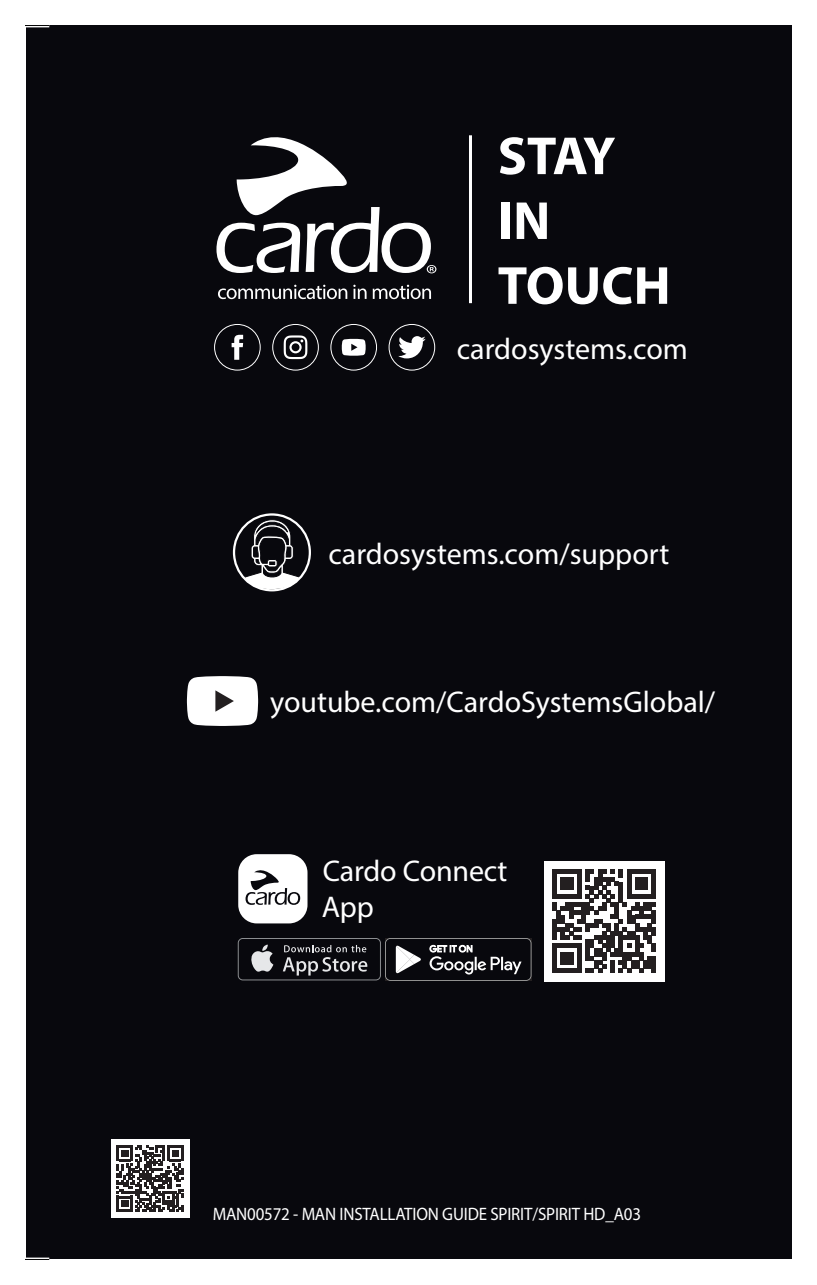
<style>
.page{position:relative;width:817px;height:1285px;background:#fff}
.page>*{position:absolute;margin:0;border:0;box-sizing:border-box;transform-origin:0 0}
.t1{font:700 54px/64.8px "Myriad Pro";color:#fff}
.t2{font:30px/36px "Myriad Pro";color:#fff}
.t3{font:18px "Myriad Pro";letter-spacing:-.01em;color:#fff;scale:.94 1}
</style>
<div class="page">
<div style="left:26px;top:26px;width:765px;height:1233px;background:#08080d"></div>
<svg style="left:187px;top:676px;width:71px;height:49px;background:#e6e5e6"></svg>
<div style="left:111px;top:1138px;width:78px;height:79px;background:#fff"></div>
<svg style="left:117px;top:1145px;width:66px;height:66px"></svg>
<div style="left:238px;top:854px;width:69px;height:69px;background:#fff;border-radius:18px"></div>
<svg style="left:245px;top:870px;width:55px;height:34px"></svg>
<svg style="left:238px;top:937px;width:143px;height:43px"></svg>
<div style="left:239px;top:938px;width:141px;height:41px;background:#08080d;border-radius:4px"></div>
<svg style="left:251px;top:944px;width:22px;height:27px"></svg>
<svg style="left:283px;top:945px;width:84px;height:30px"></svg>
<svg style="left:385px;top:938px;width:146px;height:42px"></svg>
<div style="left:544px;top:860px;width:120px;height:121px;background:#fff"></div>
<svg style="left:552px;top:869px;width:103px;height:103px"></svg>
<svg style="left:231px;top:335px;width:12px;height:25px"></svg>
<svg style="left:283px;top:335px;width:24px;height:24px"></svg>
<svg style="left:342px;top:339px;width:23px;height:16px"></svg>
<svg style="left:398px;top:336px;width:27px;height:22px"></svg>
<div style="left:389px;top:324px;width:46px;height:46px;border:1px solid #fff;border-radius:50%"></div>
<div style="left:330px;top:324px;width:47px;height:46px;border:1px solid #fff;border-radius:50%"></div>
<div style="left:272px;top:324px;width:46px;height:46px;border:1px solid #fff;border-radius:50%"></div>
<div style="left:214px;top:324px;width:46px;height:46px;border:1px solid #fff;border-radius:50%"></div>
<svg style="left:216px;top:137px;width:220px;height:136px"></svg>
<svg style="left:218px;top:284px;width:213px;height:15px"></svg>
<hr style="left:469px;top:135px;width:3px;height:168px;background:#fff">
<svg style="left:243px;top:518px;width:57px;height:72px"></svg>
<div style="left:233px;top:513px;width:78px;height:78px;border:2px solid #fff;border-radius:50%"></div>
<hr style="left:26px;top:1257px;width:23px;height:2px;background:#fff">
<svg style="left:26px;top:26px;width:23px;height:1px"></svg>
<h1 class="t1" style="left:497px;top:122px;width:174px">STAY<br>IN<br>TOUCH</h1>
<p class="t2" style="left:457px;top:330px;width:232px">cardosystems.com</p>
<p class="t2" style="left:328px;top:535px;width:342px">cardosystems.com/support</p>
<p class="t2" style="left:270px;top:683px;width:446px">youtube.com/CardoSystemsGlobal/</p>
<p class="t2" style="left:321px;top:852px;width:187px">Cardo Connect<br>App</p>
<p class="t3" style="left:213px;top:1202px;width:457px">MAN00572 - MAN INSTALLATION GUIDE SPIRIT/SPIRIT HD A_ 03</p>
</div>
